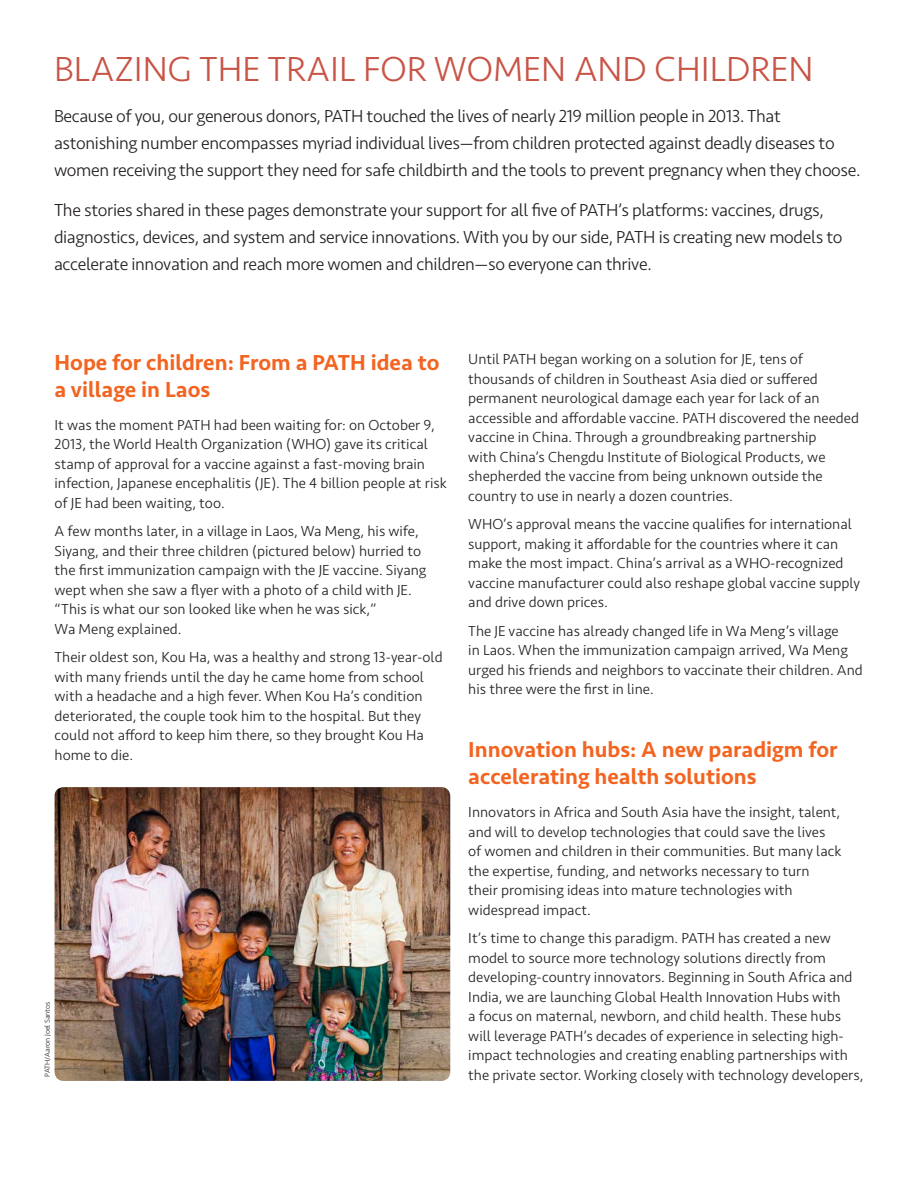
<style>
.page{position:relative;width:918px;height:1188px;background:#fff}
.page>*{position:absolute;margin:0;border:0;box-sizing:border-box;transform-origin:0 0}
.body_-_milestone_hea{font:300 36px "Seravek";color:#c85446}
.body_-_milestone_hea-2{font:500 22.5px/27px "Seravek";color:#f36421}
.story_-_intro_text{font:300 18px/27px "Seravek";letter-spacing:-.02em;color:#231f20}
.body{font:300 15px/19.5px "Seravek";color:#231f20}
.photo_credit{font:300 7.5px "Seravek";color:#231f20}
</style>
<div class="page">
<img style="left:55px;top:787px;width:395px;height:294px">
<p class="body_-_milestone_hea" style="left:54px;top:48px;width:761px">BLAZING THE TRAIL FOR WOMEN AND CHILDREN</p>
<p class="story_-_intro_text" style="left:54px;top:102px;width:808px">Because of you, our generous donors, PATH touched the lives of nearly 219 million people in 2013. That astonishing number encompasses myriad individual lives—from children protected against deadly diseases to women receiving the support they need for safe childbirth and the tools to prevent pregnancy when they choose.</p>
<p class="story_-_intro_text" style="left:54px;top:197px;width:790px">The stories shared in these pages demonstrate your support for all five of PATH’s platforms: vaccines, drugs, diagnostics, devices, and system and service innovations. With you by our side, PATH is creating new models to accelerate innovation and reach more women and children—so everyone can thrive.</p>
<p class="body_-_milestone_hea-2" style="left:55px;top:349px;width:386px">Hope for children: From a PATH idea to a village in Laos</p>
<p class="body" style="left:55px;top:415px;width:394px">It was the moment PATH had been waiting for: on October 9, 2013, the World Health Organization (WHO) gave its critical stamp of approval for a vaccine against a fast-moving brain infection, Japanese encephalitis (JE). The 4 billion people at risk of JE had been waiting, too.</p>
<p class="body" style="left:55px;top:522px;width:373px">A few months later, in a village in Laos, Wa Meng, his wife, Siyang, and their three children (pictured below) hurried to the first immunization campaign with the JE vaccine. Siyang wept when she saw a flyer with a photo of a child with JE. “This is what our son looked like when he was sick,”<br>Wa Meng explained.</p>
<p class="body" style="left:55px;top:648px;width:390px">Their oldest son, Kou Ha, was a healthy and strong 13-year-old with many friends until the day he came home from school with a headache and a high fever. When Kou Ha’s condition deteriorated, the couple took him to the hospital. But they could not afford to keep him there, so they brought Kou Ha home to die.</p>
<p class="photo_credit" style="left:43px;top:1077px;width:77px;rotate:-90deg">PATH/Aaron Joel Santos</p>
<p class="body" style="left:468px;top:350px;width:392px">Until PATH began working on a solution for JE, tens of thousands of children in Southeast Asia died or suffered permanent neurological damage each year for lack of an accessible and affordable vaccine. PATH discovered the needed vaccine in China. Through a groundbreaking partnership<br>with China’s Chengdu Institute of Biological Products, we shepherded the vaccine from being unknown outside the country to use in nearly a dozen countries.</p>
<p class="body" style="left:468px;top:515px;width:393px">WHO’s approval means the vaccine qualifies for international support, making it affordable for the countries where it can make the most impact. China’s arrival as a WHO-recognized vaccine manufacturer could also reshape global vaccine supply and drive down prices.</p>
<p class="body" style="left:468px;top:621px;width:396px">The JE vaccine has already changed life in Wa Meng’s village<br>in Laos. When the immunization campaign arrived, Wa Meng urged his friends and neighbors to vaccinate their children. And his three were the first in line.</p>
<p class="body_-_milestone_hea-2" style="left:468px;top:736px;width:371px">Innovation hubs: A new paradigm for accelerating health solutions</p>
<p class="body" style="left:468px;top:803px;width:375px">Innovators in Africa and South Asia have the insight, talent, and will to develop technologies that could save the lives of women and children in their communities. But many lack the expertise, funding, and networks necessary to turn their promising ideas into mature technologies with widespread impact.</p>
<p class="body" style="left:468px;top:929px;width:397px">It’s time to change this paradigm. PATH has created a new model to source more technology solutions directly from developing-country innovators. Beginning in South Africa and India, we are launching Global Health Innovation Hubs with<br>a focus on maternal, newborn, and child health. These hubs will leverage PATH’s decades of experience in selecting high&shy;impact technologies and creating enabling partnerships with the private sector. Working closely with technology developers,</p>
</div>
